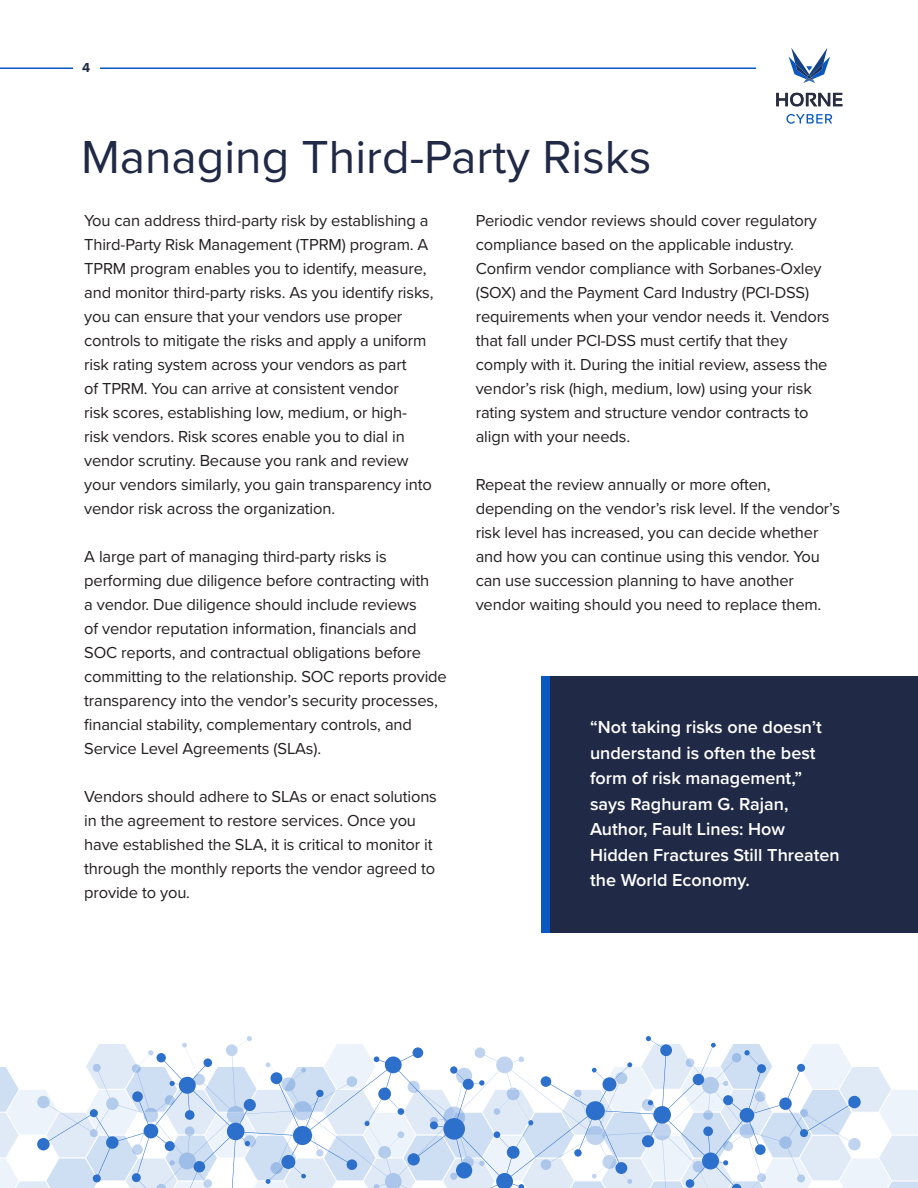
<style>
.page{position:relative;width:918px;height:1188px;background:#fff}
.page>*{position:absolute;margin:0;border:0;box-sizing:border-box;transform-origin:0 0}
.t1{font:48px "Proxima Nova";color:#202945}
.t2{font:600 18px/25.5px "Proxima Nova";color:#fff}
.t3{font:16.5px/24px "Proxima Nova";letter-spacing:-.01em;color:#231f20}
.t4{font:700 13.5px "Proxima Nova";color:#202945}
</style>
<div class="page">
<hr style="left:0;top:68px;width:756px;height:1px;background:#0857c3">
<svg style="left:1px;top:1067px;width:917px;height:121px"></svg>
<svg style="left:37px;top:1036px;width:824px;height:152px"></svg>
<div style="left:73px;top:32px;width:26px;height:78px;background:#fff"></div>
<svg style="left:789px;top:48px;width:41px;height:35px"></svg>
<svg style="left:786px;top:114px;width:46px;height:10px"></svg>
<svg style="left:776px;top:93px;width:67px;height:13px"></svg>
<div style="left:550px;top:676px;width:368px;height:256px;background:#202945"></div>
<div style="left:541px;top:676px;width:9px;height:256px;background:#0857c3"></div>
<p class="t4" style="left:82px;top:58px;width:10px">4</p>
<p class="t1" style="left:81px;top:121px;width:572px">Managing Third-Party Risks</p>
<p class="t3" style="left:84px;top:208px;width:351px">You can address third-party risk by establishing a Third-Party Risk Management (TPRM) program. A TPRM program enables you to identify, measure, and monitor third-party risks. As you identify risks, you can ensure that your vendors use proper controls to mitigate the risks and apply a uniform risk rating system across your vendors as part<br>of TPRM. You can arrive at consistent vendor<br>risk scores, establishing low, medium, or high&shy;risk vendors. Risk scores enable you to dial in vendor scrutiny. Because you rank and review your vendors similarly, you gain transparency into vendor risk across the organization.</p>
<p class="t3" style="left:84px;top:544px;width:364px">A large part of managing third-party risks is performing due diligence before contracting with<br>a vendor. Due diligence should include reviews<br>of vendor reputation information, financials and SOC reports, and contractual obligations before committing to the relationship. SOC reports provide transparency into the vendor’s security processes, financial stability, complementary controls, and Service Level Agreements (SLAs).</p>
<p class="t3" style="left:84px;top:784px;width:354px">Vendors should adhere to SLAs or enact solutions in the agreement to restore services. Once you have established the SLA, it is critical to monitor it through the monthly reports the vendor agreed to provide to you.</p>
<p class="t3" style="left:476px;top:208px;width:355px">Periodic vendor reviews should cover regulatory compliance based on the applicable industry.<br>Confirm vendor compliance with Sorbanes-Oxley (SOX) and the Payment Card Industry (PCI-DSS) requirements when your vendor needs it. Vendors that fall under PCI-DSS must certify that they comply with it. During the initial review, assess the vendor’s risk (high, medium, low) using your risk rating system and structure vendor contracts to align with your needs.</p>
<p class="t3" style="left:476px;top:472px;width:366px">Repeat the review annually or more often, depending on the vendor’s risk level. If the vendor’s risk level has increased, you can decide whether and how you can continue using this vendor. You can use succession planning to have another vendor waiting should you need to replace them.</p>
<p class="t2" style="left:590px;top:714px;width:251px">“Not taking risks one doesn’t understand is often the best form of risk management,” says Raghuram G. Rajan,<br>Author, Fault Lines: How<br>Hidden Fractures Still Threaten the World Economy.</p>
</div>
